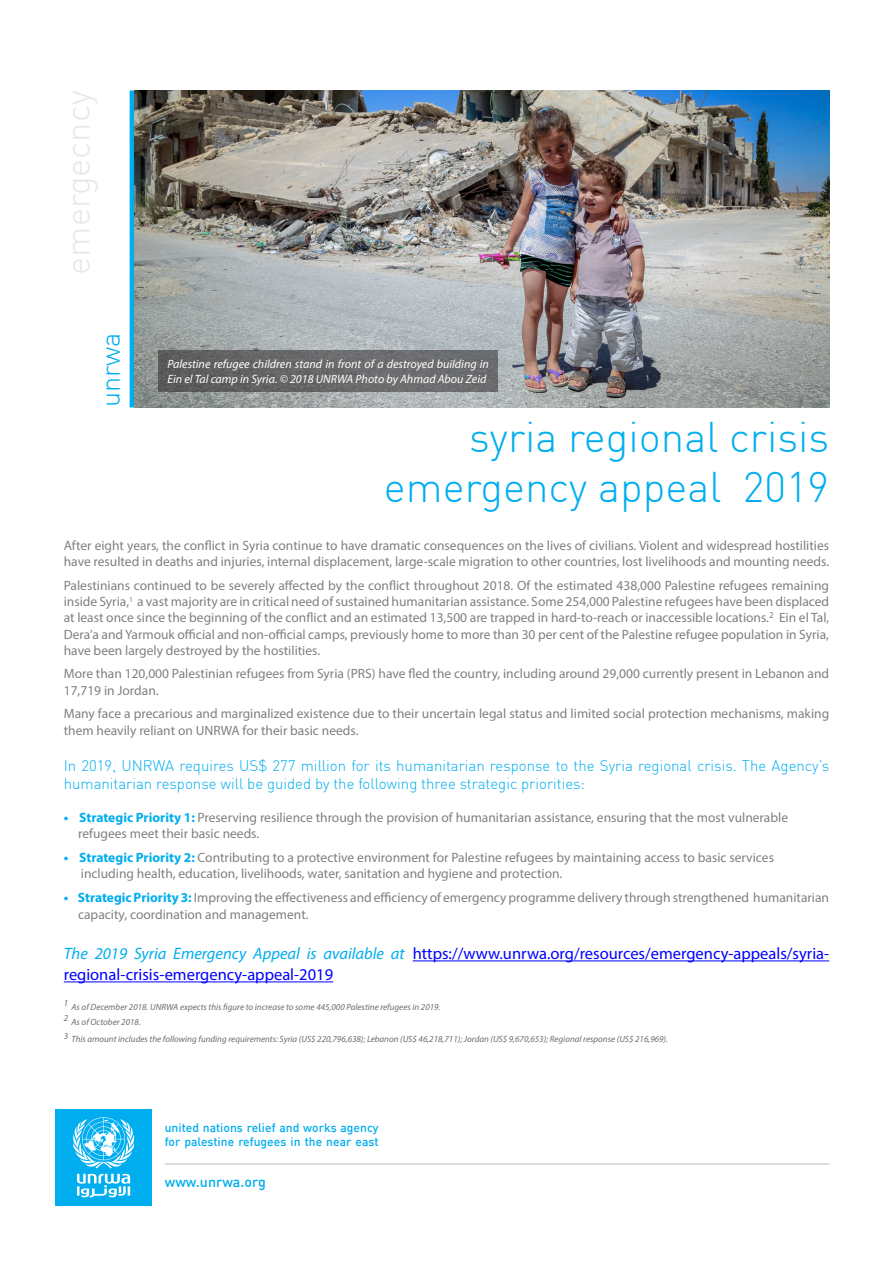
<style>
.page{position:relative;width:893px;height:1263px;background:#fff}
.page>*{position:absolute;margin:0;border:0;box-sizing:border-box;transform-origin:0 0}
.t1{font:300 42px "DIN";color:#00aeef}
.t2{font:300 34.5px "DIN";color:#e6e7e9}
.t3{font:300 27px "DIN";color:#00aeef}
.t4{font:16.5px/21px "Myriad Pro";color:#00f}
.t5{font:300 15px/18px "DIN";color:#00aeef}
.t6{font:14.25px "DIN Medium Alternate";color:#00aeef}
.t7{font:13.5px/16.2px "Myriad Pro";color:#808080}
.t8{font:500 12.15px "DIN";color:#00aeef}
.Body_Text{font:italic 12px/14.4px "Myriad Pro";color:#fff}
.t9{font:italic 9px "Myriad Pro";color:#6c6d70}
.s1{font-weight:700;color:#00aeef}
.s2{font-style:italic;color:#00aeef}
</style>
<div class="page">
<hr style="left:130px;top:90px;width:4px;height:317px;background:#00aeef">
<hr style="left:413px;top:960px;width:416px;height:1px;background:#00f">
<hr style="left:64px;top:981px;width:269px;height:1px;background:#00f">
<hr style="left:165px;top:1163px;width:664px;height:2px;background:#d1d2d4">
<div style="left:55px;top:1109px;width:97px;height:97px;background:#00aeef"></div>
<svg style="left:77px;top:1174px;width:53px;height:23px"></svg>
<svg style="left:73px;top:1117px;width:61px;height:51px"></svg>
<img style="left:134px;top:90px;width:695px;height:317px">
<svg style="left:158px;top:350px;width:340px;height:42px;background:#666768"></svg>
<p class="t2" style="left:56px;top:275px;width:186px;rotate:-90deg">emergecncy</p>
<p class="t3" style="left:93px;top:407px;width:76px;rotate:-90deg">unrwa</p>
<p class="Body_Text" style="left:167px;top:357px;width:323px">Palestine refugee children stand in front of a destroyed building in<br>Ein el Tal camp in Syria. © 2018 UNRWA Photo by Ahmad Abou Zeid</p>
<p class="t1" style="left:469px;top:411px;width:361px">syria regional crisis</p>
<p class="t1" style="left:384px;top:461px;width:447px">emergency appeal 2019</p>
<p class="t7" style="left:64px;top:537px;width:767px">After eight years, the conflict in Syria continue to have dramatic consequences on the lives of civilians. Violent and widespread hostilities have resulted in deaths and injuries, internal displacement, large-scale migration to other countries, lost livelihoods and mounting needs.</p>
<p class="t7" style="left:64px;top:577px;width:767px;text-align:justify">Palestinians continued to be severely affected by the conflict throughout 2018. Of the estimated 438,000 Palestine refugees remaining inside Syria,<sup>1</sup> a vast majority are in critical need of sustained humanitarian assistance. Some 254,000 Palestine refugees have been displaced at least once since the beginning of the conflict and an estimated 13,500 are trapped in hard-to-reach or inaccessible locations.<sup>2</sup> Ein el Tal, Dera’a and Yarmouk official and non-official camps, previously home to more than 30 per cent of the Palestine refugee population in Syria, have been largely destroyed by the hostilities.</p>
<p class="t7" style="left:64px;top:666px;width:767px">More than 120,000 Palestinian refugees from Syria (PRS) have fled the country, including around 29,000 currently present in Lebanon and<br>17,719 in Jordan.</p>
<p class="t7" style="left:64px;top:705px;width:767px;line-height:17.1px">Many face a precarious and marginalized existence due to their uncertain legal status and limited social protection mechanisms, making them heavily reliant on UNRWA for their basic needs.</p>
<p class="t5" style="left:64px;top:757px;width:767px">In 2019, UNRWA requires US$ 277 million for its humanitarian response to the Syria regional crisis. The Agency’s humanitarian response will be guided by the following three strategic priorities:</p>
<p class="t7" style="left:78px;top:809px;width:711px;text-indent:-14px"><span class="s1">• Strategic Priority 1:</span> Preserving resilience through the provision of humanitarian assistance, ensuring that the most vulnerable refugees meet their basic needs.</p>
<p class="t7" style="left:64px;top:849px;width:712px"><span class="s1">• Strategic Priority 2:</span> Contributing to a protective environment for Palestine refugees by maintaining access to basic services</p>
<p class="t7" style="left:81px;top:865px;width:483px">including health, education, livelihoods, water, sanitation and hygiene and protection.</p>
<p class="t7" style="left:64px;top:889px;width:767px"><span class="s1">• Strategic Priority 3:</span> Improving the effectiveness and efficiency of emergency programme delivery through strengthened humanitarian</p>
<p class="t7" style="left:78px;top:906px;width:232px">capacity, coordination and management.</p>
<p class="t4" style="left:64px;top:943px;width:767px"><span class="s2">The 2019 Syria Emergency Appeal is available at</span> https://www.unrwa.org/resources/emergency-appeals/syria&shy;regional-crisis-emergency-appeal-2019</p>
<p class="t9" style="left:64px;top:997px;width:6px">1</p>
<p class="t9" style="left:71px;top:1002px;width:371px">As of December 2018. UNRWA expects this figure to increase to some 445,000 Palestine refugees in 2019.</p>
<p class="t9" style="left:64px;top:1012px;width:6px">2</p>
<p class="t9" style="left:71px;top:1017px;width:71px">As of October 2018.</p>
<p class="t9" style="left:64px;top:1033px;width:606px">3 This amount includes the following funding requirements: Syria (US$ 220,796,638); Lebanon (US$ 46,218,711); Jordan (US$ 9,670,653); Regional response (US$ 216,969).</p>
<p class="t8" style="left:165px;top:1119px;width:215px">united nations relief and works agency</p>
<p class="t8" style="left:165px;top:1134px;width:215px">for palestine refugees in the near east</p>
<p class="t6" style="left:165px;top:1172px;width:103px">www.unrwa.org</p>
</div>
